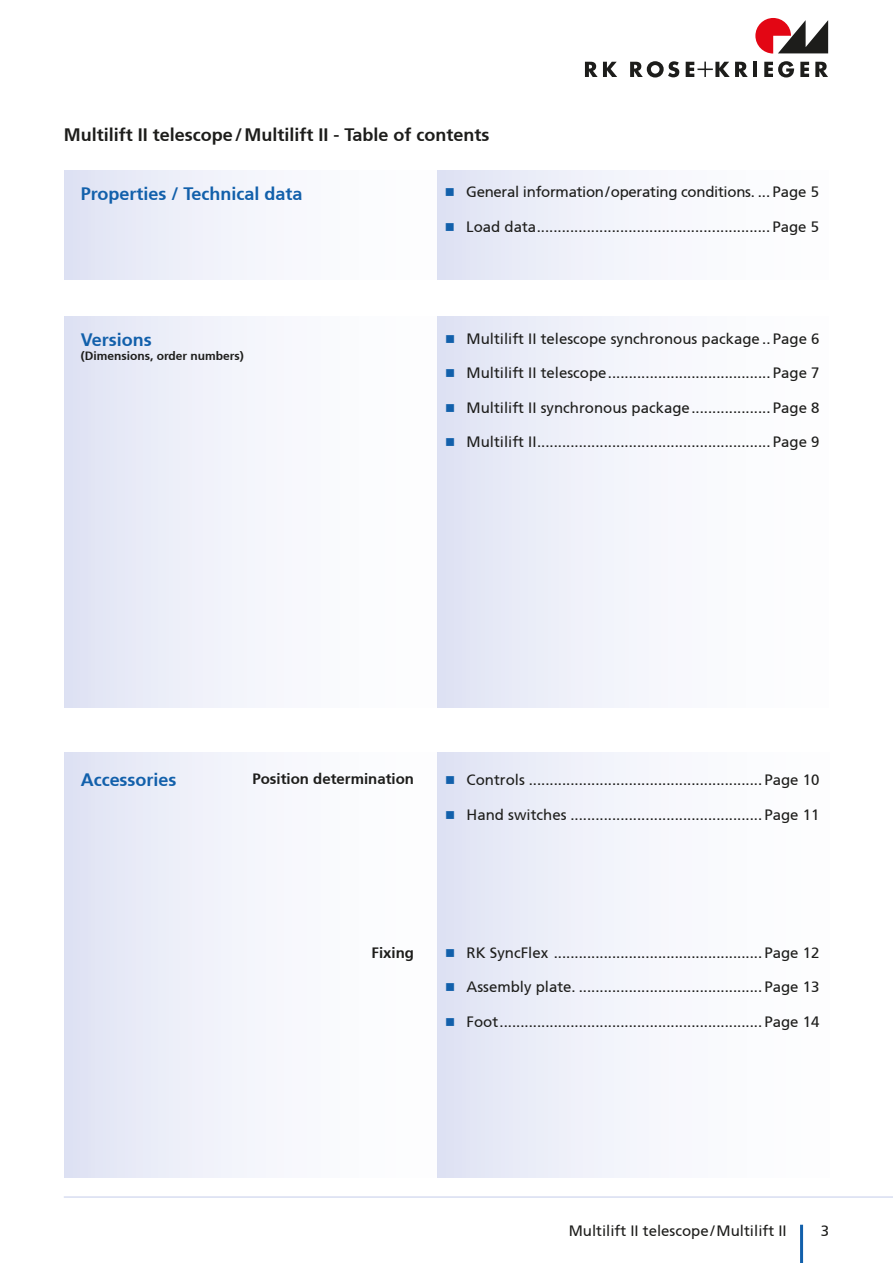
<style>
.page{position:relative;width:893px;height:1263px;background:#fff}
.page>*{position:absolute;margin:0;border:0;box-sizing:border-box;transform-origin:0 0}
.Überschrift_12P{font:700 18px "Frutiger";color:#1d1d1b}
.Überschrift_12P-2{font:700 18px "Frutiger";color:#1260ab}
.Fußzeile_10P_rechts{font:15px "Frutiger";color:#1d1d1b}
.Fußzeile_10P_rechts-2{font:15px "Frutiger";letter-spacing:-.02em;color:#1d1d1b}
.Überschrift_10P{font:700 15px "Frutiger";color:#1d1d1b}
.Überschrift_12P-3{font:700 12px "Frutiger";color:#1d1d1b}
</style>
<div class="page">
<svg style="left:585px;top:62px;width:32px;height:15px"></svg>
<svg style="left:630px;top:61px;width:49px;height:16px"></svg>
<hr style="left:753px;top:62px;width:4px;height:15px;background:#1d1d1b">
<svg style="left:764px;top:61px;width:30px;height:16px"></svg>
<svg style="left:800px;top:62px;width:9px;height:15px"></svg>
<svg style="left:815px;top:62px;width:13px;height:15px"></svg>
<svg style="left:686px;top:62px;width:62px;height:15px"></svg>
<svg style="left:755px;top:18px;width:73px;height:36px"></svg>
<hr style="left:0;top:0;width:1px;height:77px;background:#575756">
<hr style="left:800px;top:1225px;width:3px;height:38px;background:#1260ab">
<hr style="left:64px;top:1196px;width:829px;height:2px;background:#d8ddf1">
<div style="left:64px;top:316px;width:373px;height:391px;background:linear-gradient(to right,#e2e5f5,#fff)"></div>
<div style="left:64px;top:752px;width:373px;height:426px;background:linear-gradient(to right,#e2e5f5,#fff)"></div>
<div style="left:437px;top:752px;width:392px;height:426px;background:linear-gradient(to right,#e2e5f5,#fff)"></div>
<div style="left:64px;top:170px;width:373px;height:110px;background:linear-gradient(to right,#e2e5f5,#fff)"></div>
<div style="left:437px;top:170px;width:392px;height:110px;background:linear-gradient(to right,#e2e5f5,#fff)"></div>
<div style="left:437px;top:316px;width:392px;height:391px;background:linear-gradient(to right,#e2e5f5,#fff)"></div>
<svg style="left:446px;top:188px;width:8px;height:8px"></svg>
<svg style="left:446px;top:223px;width:8px;height:8px"></svg>
<svg style="left:446px;top:335px;width:8px;height:8px"></svg>
<svg style="left:446px;top:369px;width:8px;height:8px"></svg>
<svg style="left:446px;top:404px;width:8px;height:8px"></svg>
<svg style="left:446px;top:438px;width:8px;height:8px"></svg>
<svg style="left:446px;top:776px;width:8px;height:8px"></svg>
<svg style="left:446px;top:810px;width:8px;height:8px"></svg>
<svg style="left:446px;top:949px;width:8px;height:8px"></svg>
<svg style="left:446px;top:983px;width:8px;height:8px"></svg>
<svg style="left:446px;top:1018px;width:8px;height:8px"></svg>
<p class="Überschrift_12P" style="left:64px;top:124px;width:427px">Multilift II telescope/Multilift II - Table of contents</p>
<p class="Überschrift_12P-2" style="left:81px;top:183px;width:223px">Properties / Technical data</p>
<p class="Überschrift_12P-2" style="left:81px;top:329px;width:73px">Versions</p>
<p class="Überschrift_12P-3" style="left:81px;top:349px;width:165px">(Dimensions, order numbers)</p>
<p class="Fußzeile_10P_rechts-2" style="left:466px;top:183px;width:354px">General information/operating conditions. ... Page 5</p>
<p class="Fußzeile_10P_rechts" style="left:466px;top:218px;width:354px">Load data........................................................ Page 5</p>
<p class="Fußzeile_10P_rechts" style="left:467px;top:330px;width:354px">Multilift II telescope synchronous package .. Page 6</p>
<p class="Fußzeile_10P_rechts" style="left:467px;top:364px;width:354px">Multilift II telescope....................................... Page 7</p>
<p class="Fußzeile_10P_rechts" style="left:467px;top:399px;width:354px">Multilift II synchronous package................... Page 8</p>
<p class="Fußzeile_10P_rechts" style="left:467px;top:433px;width:354px">Multilift II........................................................ Page 9</p>
<p class="Überschrift_12P-2" style="left:81px;top:769px;width:97px">Accessories</p>
<p class="Überschrift_10P" style="left:252px;top:770px;width:163px">Position determination</p>
<p class="Überschrift_10P" style="left:372px;top:944px;width:44px">Fixing</p>
<p class="Fußzeile_10P_rechts" style="left:467px;top:771px;width:354px">Controls ........................................................ Page 10</p>
<p class="Fußzeile_10P_rechts" style="left:467px;top:805px;width:354px">Hand switches .............................................. Page 11</p>
<p class="Fußzeile_10P_rechts" style="left:467px;top:944px;width:354px">RK SyncFlex .................................................. Page 12</p>
<p class="Fußzeile_10P_rechts" style="left:467px;top:978px;width:354px">Assembly plate. ............................................ Page 13</p>
<p class="Fußzeile_10P_rechts" style="left:467px;top:1013px;width:354px">Foot............................................................... Page 14</p>
<p class="Fußzeile_10P_rechts" style="left:569px;top:1222px;width:219px">Multilift II telescope/Multilift II</p>
<p class="Fußzeile_10P_rechts" style="left:821px;top:1222px;width:10px">3</p>
</div>
